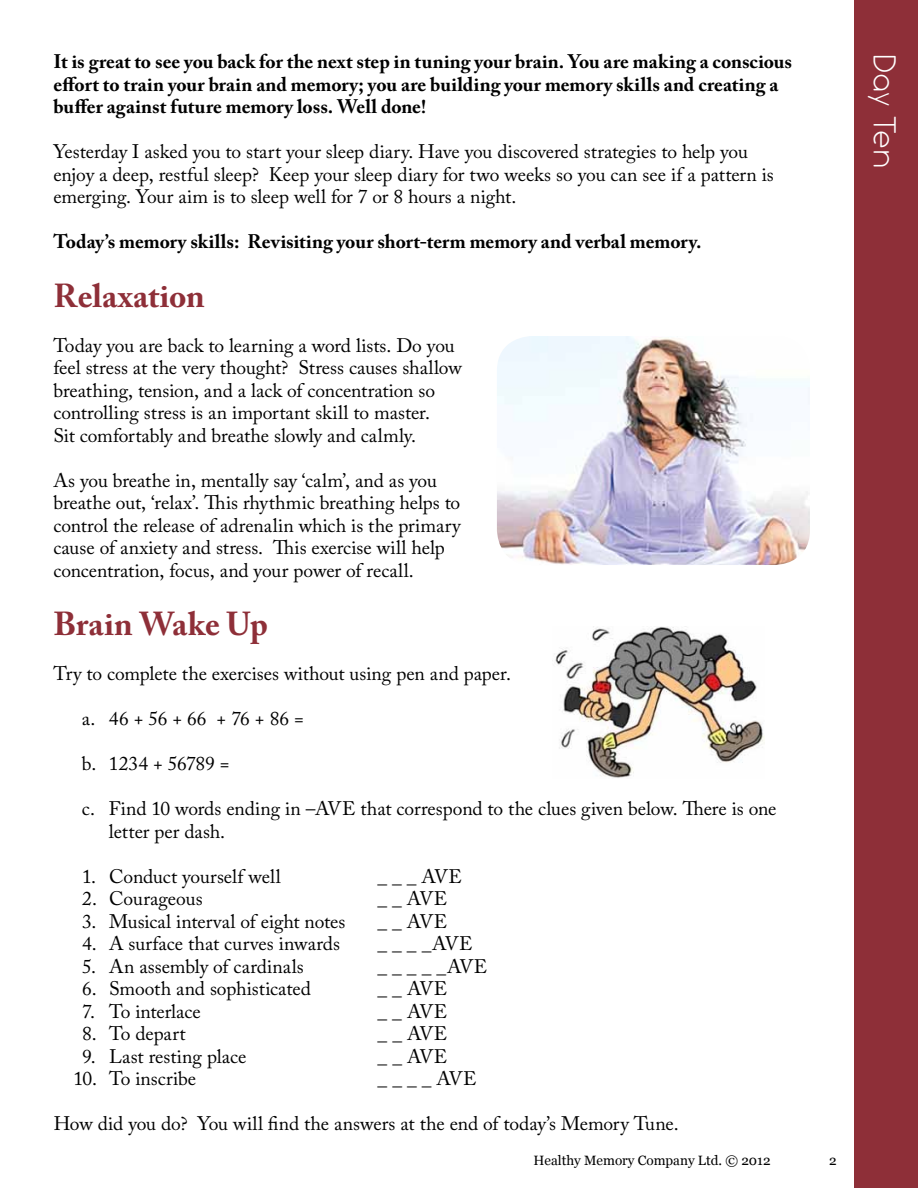
<style>
.page{position:relative;width:918px;height:1188px;background:#fff}
.page>*{position:absolute;margin:0;border:0;box-sizing:border-box;transform-origin:0 0}
.t1{font:700 33px "Adobe Caslon Pro";color:#8e2f38}
.t2{font:100 33px "Comfortaa";color:#fff}
.t3{font:19.5px/22.5px "Adobe Caslon Pro";letter-spacing:-.005em;color:#000}
.t4{font:700 19.5px/22.5px "Adobe Caslon Pro";color:#000}
.t5{font:13.5px "Georgia";color:#000}
</style>
<div class="page">
<div style="left:854px;top:0;width:64px;height:1188px;background:#8e2f38"></div>
<img style="left:497px;top:336px;width:313px;height:229px">
<img style="left:555px;top:627px;width:209px;height:151px">
<p class="t4" style="left:53px;top:50px;width:740px">It is great to see you back for the next step in tuning your brain. You are making a conscious effort to train your brain and memory; you are building your memory skills and creating a buffer against future memory loss. Well done!</p>
<p class="t3" style="left:53px;top:140px;width:722px">Yesterday I asked you to start your sleep diary. Have you discovered strategies to help you enjoy a deep, restful sleep? Keep your sleep diary for two weeks so you can see if a pattern is emerging. Your aim is to sleep well for 7 or 8 hours a night.</p>
<p class="t4" style="left:53px;top:230px;width:650px">Today’s memory skills: Revisiting your short-term memory and verbal memory.</p>
<h1 class="t1" style="left:53px;top:276px;width:153px">Relaxation</h1>
<p class="t3" style="left:53px;top:334px;width:410px">Today you are back to learning a word lists. Do you feel stress at the very thought? Stress causes shallow breathing, tension, and a lack of concentration so controlling stress is an important skill to master.<br>Sit comfortably and breathe slowly and calmly.</p>
<p class="t3" style="left:53px;top:469px;width:409px">As you breathe in, mentally say ‘calm’, and as you breathe out, ‘relax’. This rhythmic breathing helps to control the release of adrenalin which is the primary cause of anxiety and stress. This exercise will help concentration, focus, and your power of recall.</p>
<h1 class="t1" style="left:53px;top:605px;width:216px">Brain Wake Up</h1>
<p class="t3" style="left:53px;top:662px;width:459px">Try to complete the exercises without using pen and paper.</p>
<p class="t3" style="left:82px;top:707px;width:223px">a. 46 + 56 + 66 + 76 + 86 =</p>
<p class="t3" style="left:82px;top:752px;width:149px">b. 1234 + 56789 =</p>
<p class="t3" style="left:109px;top:797px;width:669px;text-indent:-27px">c. Find 10 words ending in –AVE that correspond to the clues given below. There is one letter per dash.</p>
<p class="t3" style="left:82px;top:865px;width:200px">1. Conduct yourself well</p>
<p class="t3" style="left:378px;top:865px;width:86px">_ _ _ AVE</p>
<p class="t3" style="left:82px;top:887px;width:122px">2. Courageous</p>
<p class="t3" style="left:378px;top:887px;width:71px">_ _ AVE</p>
<p class="t3" style="left:82px;top:910px;width:265px">3. Musical interval of eight notes</p>
<p class="t3" style="left:378px;top:910px;width:71px">_ _ AVE</p>
<p class="t3" style="left:82px;top:932px;width:260px">4. A surface that curves inwards</p>
<p class="t3" style="left:378px;top:932px;width:97px">_ _ _ _AVE</p>
<p class="t3" style="left:82px;top:955px;width:223px">5. An assembly of cardinals</p>
<p class="t3" style="left:378px;top:955px;width:111px">_ _ _ _ _AVE</p>
<p class="t3" style="left:82px;top:977px;width:230px">6. Smooth and sophisticated</p>
<p class="t3" style="left:378px;top:977px;width:71px">_ _ AVE</p>
<p class="t3" style="left:82px;top:1000px;width:120px">7. To interlace</p>
<p class="t3" style="left:378px;top:1000px;width:71px">_ _ AVE</p>
<p class="t3" style="left:82px;top:1022px;width:105px">8. To depart</p>
<p class="t3" style="left:378px;top:1022px;width:71px">_ _ AVE</p>
<p class="t3" style="left:82px;top:1045px;width:166px">9. Last resting place</p>
<p class="t3" style="left:378px;top:1045px;width:71px">_ _ AVE</p>
<p class="t3" style="left:73px;top:1067px;width:124px">10. To inscribe</p>
<p class="t3" style="left:378px;top:1067px;width:101px">_ _ _ _ AVE</p>
<p class="t3" style="left:54px;top:1112px;width:627px">How did you do? You will find the answers at the end of today’s Memory Tune.</p>
<p class="t5" style="left:534px;top:1152px;width:239px">Healthy Memory Company Ltd. © 2012</p>
<p class="t5" style="left:829px;top:1152px;width:9px">2</p>
<h1 class="t2" style="left:903px;top:55px;width:116px;rotate:90deg">Day Ten</h1>
</div>
